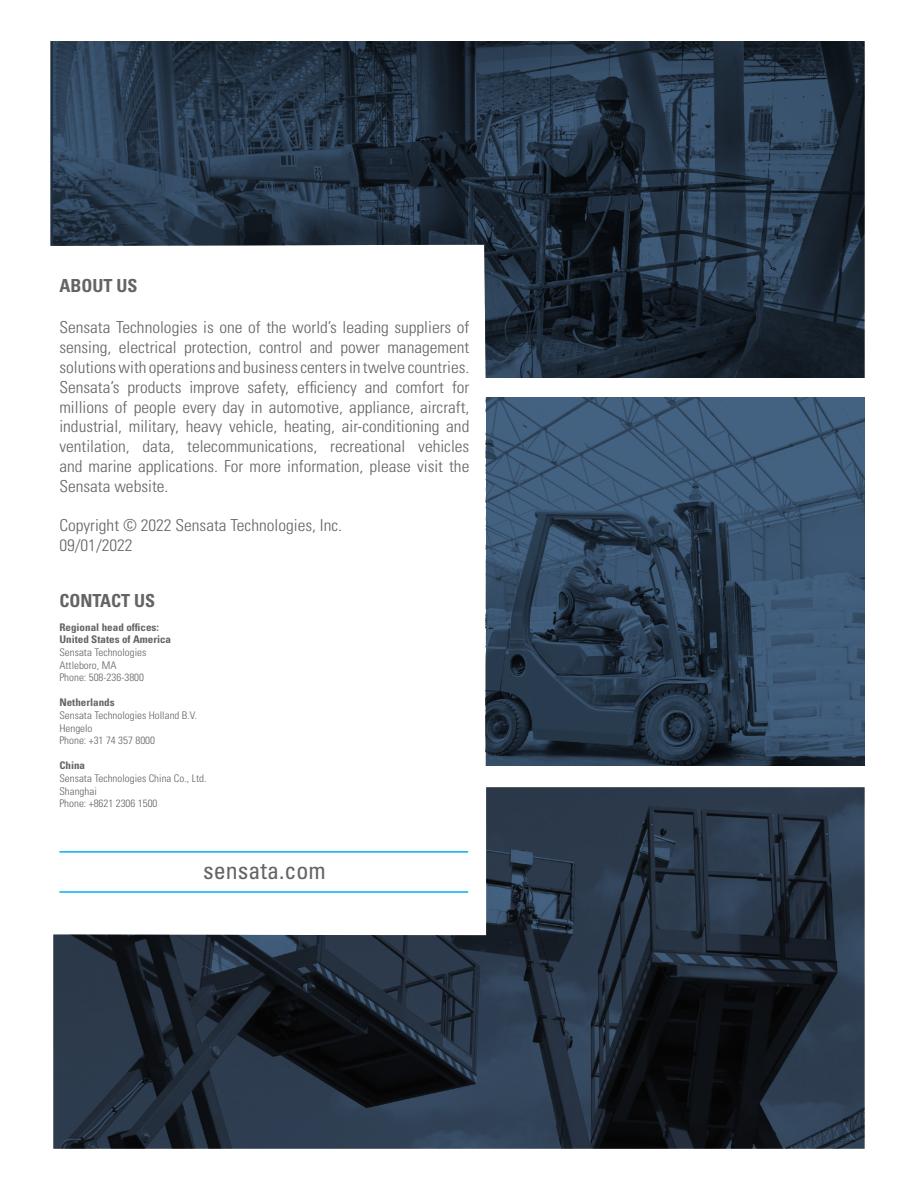
<style>
.page{position:relative;width:918px;height:1188px;background:#fff}
.page>*{position:absolute;margin:0;border:0;box-sizing:border-box;transform-origin:0 0}
.t1{font:condensed 24px "Univers LT Std";color:#636466}
.t2{font:700 condensed 18px "Univers";color:#636466}
.t3{font:300 condensed 16.5px/19.8px "Univers";color:#636466;text-align:justify;scale:1.05 1}
.t4{font:300 condensed 10.5px/12.6px "Univers";color:#636466;scale:1.05 1}
.t5{font:700 condensed 10.5px/12.6px "Univers";color:#636466;scale:1.05 1}
</style>
<div class="page">
<img style="left:486px;top:397px;width:379px;height:369px">
<img style="left:53px;top:787px;width:812px;height:362px">
<hr style="left:59px;top:851px;width:409px;height:2px;background:#00aeef">
<hr style="left:59px;top:891px;width:409px;height:2px;background:#00aeef">
<img style="left:53px;top:41px;width:812px;height:337px">
<p class="t2" style="left:59px;top:275px;width:79px">ABOUT US</p>
<p class="t3" style="left:59px;top:318px;width:392px">Sensata Technologies is one of the world’s leading suppliers of sensing, electrical protection, control and power management solutions with operations and business centers in twelve countries.<br>Sensata’s products improve safety, efficiency and comfort for millions of people every day in automotive, appliance, aircraft, industrial, military, heavy vehicle, heating, air-conditioning and ventilation, data, telecommunications, recreational vehicles and marine applications. For more information, please visit the Sensata website.</p>
<p class="t3" style="left:59px;top:516px;width:271px">Copyright © 2022 Sensata Technologies, Inc.<br>09/01/2022</p>
<p class="t2" style="left:59px;top:590px;width:97px">CONTACT US</p>
<p class="t5" style="left:59px;top:621px;width:108px">Regional head offices:<br>United States of America</p>
<p class="t4" style="left:59px;top:646px;width:84px">Sensata Technologies<br>Attleboro, MA<br>Phone: 508-236-3800</p>
<p class="t5" style="left:59px;top:696px;width:54px">Netherlands</p>
<p class="t4" style="left:59px;top:709px;width:132px">Sensata Technologies Holland B.V.<br>Hengelo<br>Phone: +31 74 357 8000</p>
<p class="t5" style="left:59px;top:759px;width:26px">China</p>
<p class="t4" style="left:59px;top:772px;width:142px">Sensata Technologies China Co., Ltd.<br>Shanghai<br>Phone: +8621 2306 1500</p>
<h1 class="t1" style="left:203px;top:855px;width:124px">sensata.com</h1>
</div>
